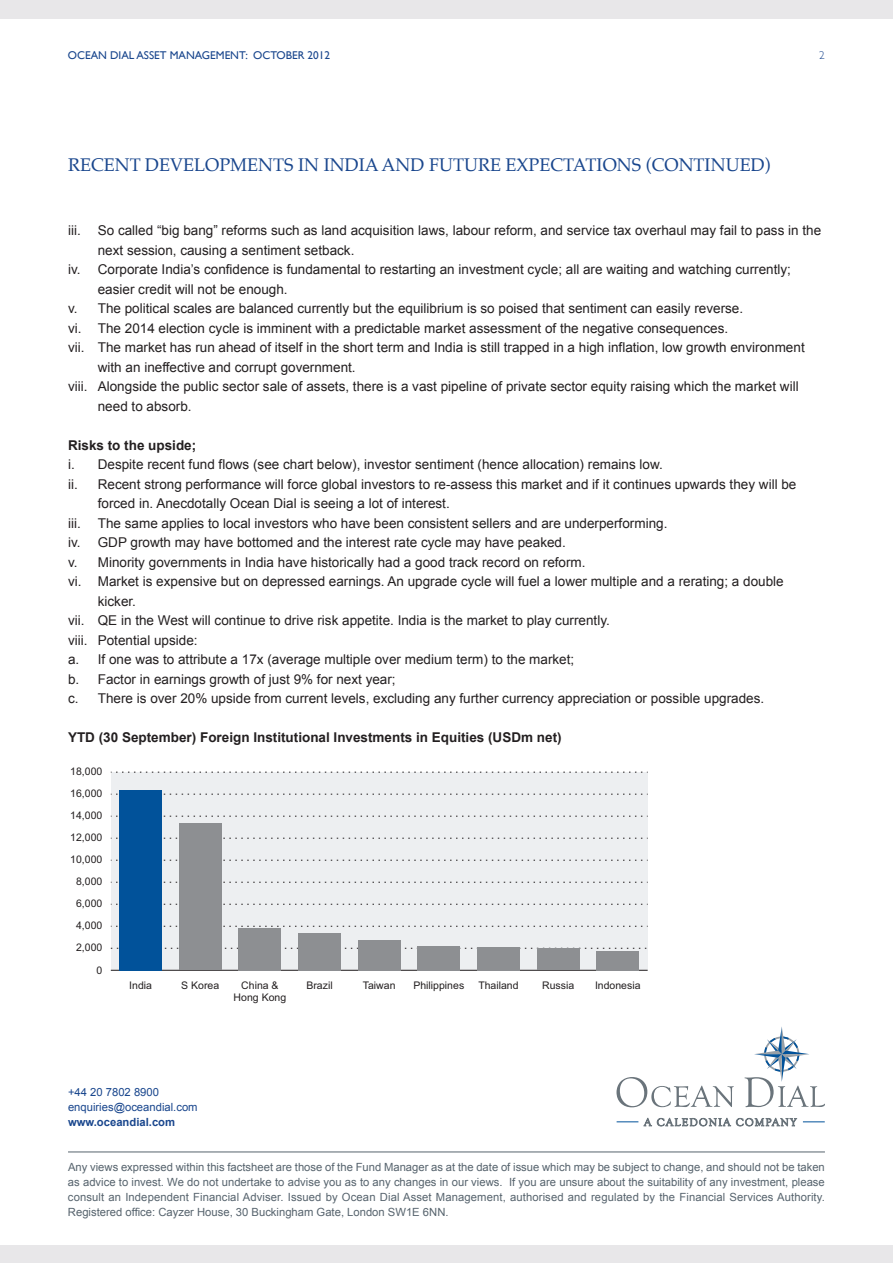
<style>
.page{position:relative;width:893px;height:1263px;background:#fff}
.page>*{position:absolute;margin:0;border:0;box-sizing:border-box;transform-origin:0 0}
.t1{font:18px "Palatino";color:#19468d}
.t2{font:13.5px "Arial";color:#231f20}
.t3{font:700 13.5px "Arial";color:#231f20}
.t4{font:11.25px/15px "Arial";color:#56636d;text-align:justify}
.t5{font:11.25px/15px "Arial";color:#19468d}
.t6{font:11.25px "Gill Sans";color:#19468d}
.t7{font:700 11.25px "Arial";color:#19468d}
.t8{font:300 11.25px "Gill Sans";color:#19468d}
.t9{font:10.5px "Arial";color:#231f20}
</style>
<div class="page">
<div style="left:0;top:0;width:893px;height:18px;background:#e8e7e9"></div>
<div style="left:0;top:1245px;width:893px;height:18px;background:#e8e7e9"></div>
<svg style="left:644px;top:1117px;width:153px;height:9px"></svg>
<svg style="left:803px;top:1121px;width:22px;height:1px"></svg>
<svg style="left:617px;top:1121px;width:21px;height:1px"></svg>
<svg style="left:616px;top:1077px;width:118px;height:30px"></svg>
<svg style="left:744px;top:1027px;width:81px;height:80px"></svg>
<hr style="left:68px;top:1151px;width:757px;height:1px;background:#56636d">
<div style="left:111px;top:772px;width:537px;height:198px;background:#edeff1"></div>
<hr style="left:111px;top:970px;width:537px;height:1px;background:#231f20">
<svg style="left:111px;top:948px;width:536px;height:1px"></svg>
<svg style="left:111px;top:926px;width:537px;height:1px"></svg>
<svg style="left:111px;top:904px;width:537px;height:1px"></svg>
<svg style="left:111px;top:882px;width:537px;height:1px"></svg>
<svg style="left:111px;top:860px;width:537px;height:1px"></svg>
<svg style="left:111px;top:838px;width:537px;height:1px"></svg>
<svg style="left:111px;top:816px;width:537px;height:1px"></svg>
<svg style="left:111px;top:794px;width:537px;height:1px"></svg>
<svg style="left:111px;top:772px;width:537px;height:1px"></svg>
<div style="left:119px;top:790px;width:43px;height:180px;background:#01529a"></div>
<div style="left:179px;top:824px;width:43px;height:146px;background:#8d8f92"></div>
<div style="left:238px;top:928px;width:43px;height:42px;background:#8d8f92"></div>
<div style="left:298px;top:933px;width:43px;height:37px;background:#8d8f92"></div>
<div style="left:358px;top:940px;width:43px;height:30px;background:#8d8f92"></div>
<div style="left:417px;top:946px;width:43px;height:24px;background:#8d8f92"></div>
<div style="left:477px;top:947px;width:43px;height:23px;background:#8d8f92"></div>
<div style="left:537px;top:949px;width:43px;height:21px;background:#8d8f92"></div>
<div style="left:596px;top:951px;width:43px;height:19px;background:#8d8f92"></div>
<p class="t6" style="left:68px;top:48px;width:264px">OCEAN DIAL ASSET MANAGEMENT: OCTOBER 2012</p>
<p class="t8" style="left:819px;top:49px;width:7px">2</p>
<h1 class="t1" style="left:68px;top:156px;width:704px">RECENT DEVELOPMENTS IN INDIA AND FUTURE EXPECTATIONS (CONTINUED)</h1>
<p class="t2" style="left:68px;top:223px;width:14px">iii.</p>
<p class="t2" style="left:98px;top:223px;width:725px">So called “big bang” reforms such as land acquisition laws, labour reform, and service tax overhaul may fail to pass in the</p>
<p class="t2" style="left:98px;top:242px;width:258px">next session, causing a sentiment setback.</p>
<p class="t2" style="left:68px;top:262px;width:724px">iv. Corporate India’s confidence is fundamental to restarting an investment cycle; all are waiting and watching currently;</p>
<p class="t2" style="left:98px;top:281px;width:191px">easier credit will not be enough.</p>
<p class="t2" style="left:68px;top:301px;width:677px">v. The political scales are balanced currently but the equilibrium is so poised that sentiment can easily reverse.</p>
<p class="t2" style="left:68px;top:320px;width:662px">vi. The 2014 election cycle is imminent with a predictable market assessment of the negative consequences.</p>
<p class="t2" style="left:68px;top:340px;width:738px">vii. The market has run ahead of itself in the short term and India is still trapped in a high inflation, low growth environment</p>
<p class="t2" style="left:98px;top:359px;width:259px">with an ineffective and corrupt government.</p>
<p class="t2" style="left:68px;top:379px;width:732px">viii. Alongside the public sector sale of assets, there is a vast pipeline of private sector equity raising which the market will</p>
<p class="t2" style="left:98px;top:398px;width:95px">need to absorb.</p>
<p class="t3" style="left:68px;top:437px;width:130px">Risks to the upside;</p>
<p class="t2" style="left:68px;top:457px;width:596px">i. Despite recent fund flows (see chart below), investor sentiment (hence allocation) remains low.</p>
<p class="t2" style="left:68px;top:476px;width:730px">ii. Recent strong performance will force global investors to re-assess this market and if it continues upwards they will be</p>
<p class="t2" style="left:98px;top:496px;width:353px">forced in. Anecdotally Ocean Dial is seeing a lot of interest.</p>
<p class="t2" style="left:68px;top:515px;width:14px">iii.</p>
<p class="t2" style="left:98px;top:515px;width:571px">The same applies to local investors who have been consistent sellers and are underperforming.</p>
<p class="t2" style="left:68px;top:535px;width:499px">iv. GDP growth may have bottomed and the interest rate cycle may have peaked.</p>
<p class="t2" style="left:68px;top:554px;width:519px">v. Minority governments in India have historically had a good track record on reform.</p>
<p class="t2" style="left:68px;top:574px;width:717px">vi. Market is expensive but on depressed earnings. An upgrade cycle will fuel a lower multiple and a rerating; a double</p>
<p class="t2" style="left:98px;top:593px;width:40px">kicker.</p>
<p class="t2" style="left:68px;top:613px;width:543px">vii. QE in the West will continue to drive risk appetite. India is the market to play currently.</p>
<p class="t2" style="left:68px;top:632px;width:131px">viii. Potential upside:</p>
<p class="t2" style="left:68px;top:652px;width:508px">a. If one was to attribute a 17x (average multiple over medium term) to the market;</p>
<p class="t2" style="left:68px;top:671px;width:329px">b. Factor in earnings growth of just 9% for next year;</p>
<p class="t2" style="left:68px;top:691px;width:698px">c. There is over 20% upside from current levels, excluding any further currency appreciation or possible upgrades.</p>
<p class="t3" style="left:68px;top:730px;width:495px">YTD (30 September) Foreign Institutional Investments in Equities (USDm net)</p>
<p class="t9" style="left:70px;top:764px;width:34px">18,000</p>
<p class="t9" style="left:70px;top:786px;width:34px">16,000</p>
<p class="t9" style="left:70px;top:808px;width:34px">14,000</p>
<p class="t9" style="left:70px;top:830px;width:34px">12,000</p>
<p class="t9" style="left:70px;top:852px;width:34px">10,000</p>
<p class="t9" style="left:76px;top:874px;width:28px">8,000</p>
<p class="t9" style="left:76px;top:896px;width:28px">6,000</p>
<p class="t9" style="left:76px;top:918px;width:28px">4,000</p>
<p class="t9" style="left:76px;top:940px;width:28px">2,000</p>
<p class="t9" style="left:97px;top:964px;width:7px">0</p>
<p class="t9" style="left:129px;top:978px;width:24px">India</p>
<p class="t9" style="left:181px;top:978px;width:39px">S Korea</p>
<p class="t9" style="left:241px;top:978px;width:39px">China &amp;</p>
<p class="t9" style="left:306px;top:978px;width:28px">Brazil</p>
<p class="t9" style="left:363px;top:978px;width:34px">Taiwan</p>
<p class="t9" style="left:413px;top:978px;width:52px">Philippines</p>
<p class="t9" style="left:478px;top:978px;width:42px">Thailand</p>
<p class="t9" style="left:542px;top:978px;width:34px">Russia</p>
<p class="t9" style="left:595px;top:978px;width:47px">Indonesia</p>
<p class="t9" style="left:234px;top:990px;width:54px">Hong Kong</p>
<p class="t5" style="left:68px;top:1085px;width:131px">+44 20 7802 8900 enquiries@oceandial.com</p>
<p class="t7" style="left:68px;top:1116px;width:109px">www.oceandial.com</p>
<p class="t4" style="left:68px;top:1160px;width:758px">Any views expressed within this factsheet are those of the Fund Manager as at the date of issue which may be subject to change, and should not be taken as advice to invest. We do not undertake to advise you as to any changes in our views. If you are unsure about the suitability of any investment, please consult an Independent Financial Adviser. Issued by Ocean Dial Asset Management, authorised and regulated by the Financial Services Authority.<br>Registered office: Cayzer House, 30 Buckingham Gate, London SW1E 6NN.</p>
</div>
